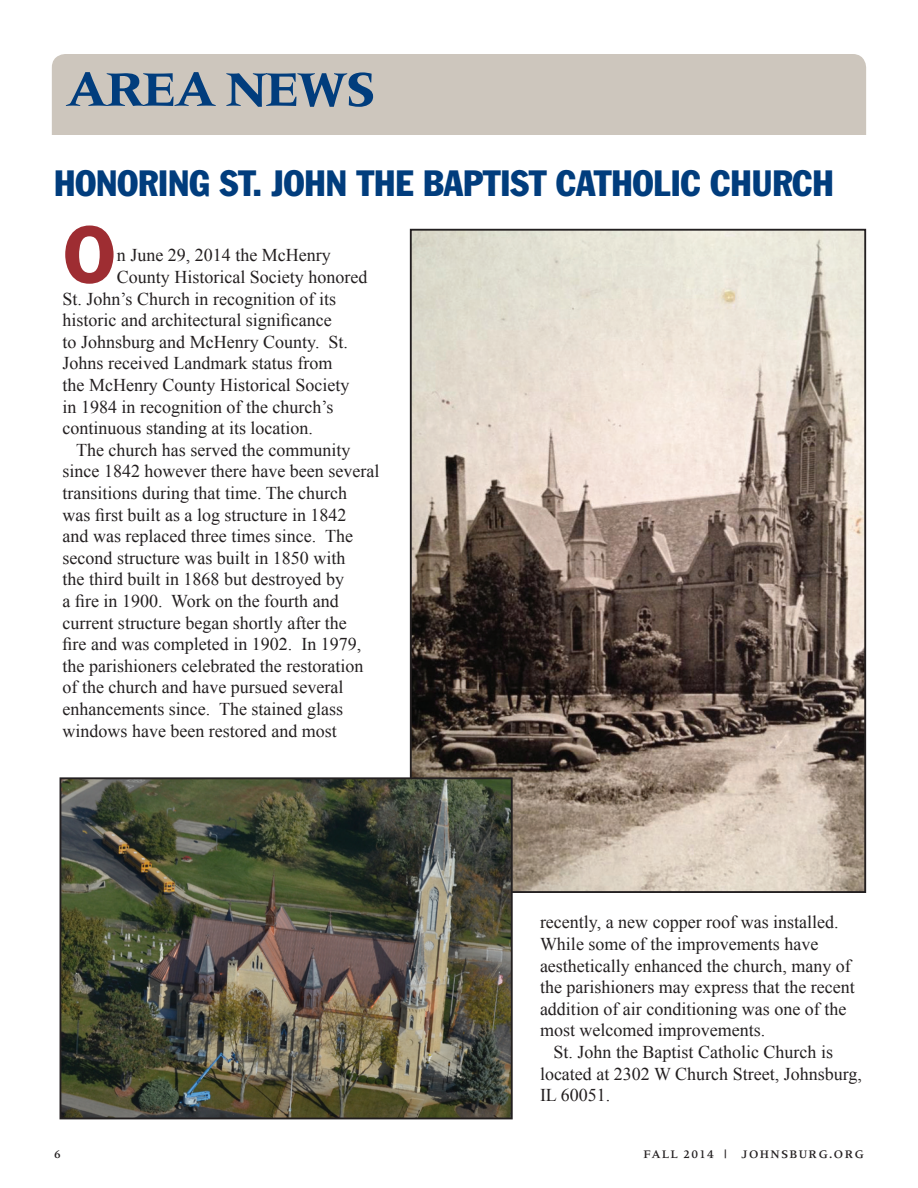
<style>
.page{position:relative;width:918px;height:1188px;background:#fff}
.page>*{position:absolute;margin:0;border:0;box-sizing:border-box;transform-origin:0 0}
.t1{font:600 82.5px "Franklin Gothic";color:#9e2d32}
.t2{font:700 51px "Meridien";letter-spacing:-.05em;color:#013d7d}
.t3{font:condensed 36px "Franklin Gothic";color:#013d7d}
.t4{font:18px/21.6px "Times New Roman";color:#231f20}
.t5{font:500 12px "Meridien";letter-spacing:.1em;color:#231f20}
</style>
<div class="page">
<div style="left:52px;top:54px;width:814px;height:81px;background:#cdc6bd"></div>
<img style="left:413px;top:232px;width:450px;height:658px">
<img style="left:63px;top:780px;width:447px;height:336px">
<div style="left:60px;top:777px;width:453px;height:342px;border:2px solid #231f20"></div>
<h2 class="t2" style="left:65px;top:60px;width:313px">AREA NEWS</h2>
<h3 class="t3" style="left:54px;top:161px;width:781px">HONORING ST. JOHN THE BAPTIST CATHOLIC CHURCH</h3>
<h1 class="t1" style="left:63px;top:206px;width:56px">O</h1>
<p class="t4" style="left:117px;top:244px;width:215px">n June 29, 2014 the McHenry</p>
<p class="t4" style="left:117px;top:266px;width:252px">County Historical Society honored</p>
<p class="t4" style="left:63px;top:287px;width:275px">St. John’s Church in recognition of its</p>
<p class="t4" style="left:63px;top:309px;width:271px">historic and architectural significance</p>
<p class="t4" style="left:63px;top:331px;width:287px">to Johnsburg and McHenry County. St.</p>
<p class="t4" style="left:63px;top:352px;width:271px">Johns received Landmark status from</p>
<p class="t4" style="left:63px;top:374px;width:288px">the McHenry County Historical Society</p>
<p class="t4" style="left:63px;top:395px;width:272px">in 1984 in recognition of the church’s</p>
<p class="t4" style="left:63px;top:417px;width:252px">continuous standing at its location.</p>
<p class="t4" style="left:76px;top:439px;width:276px">The church has served the community</p>
<p class="t4" style="left:63px;top:460px;width:318px">since 1842 however there have been several</p>
<p class="t4" style="left:63px;top:482px;width:286px">transitions during that time. The church</p>
<p class="t4" style="left:63px;top:503px;width:285px">was first built as a log structure in 1842</p>
<p class="t4" style="left:63px;top:525px;width:292px">and was replaced three times since. The</p>
<p class="t4" style="left:63px;top:547px;width:284px">second structure was built in 1850 with</p>
<p class="t4" style="left:63px;top:568px;width:283px">the third built in 1868 but destroyed by</p>
<p class="t4" style="left:63px;top:590px;width:278px">a fire in 1900. Work on the fourth and</p>
<p class="t4" style="left:63px;top:611px;width:286px">current structure began shortly after the</p>
<p class="t4" style="left:63px;top:633px;width:300px">fire and was completed in 1902. In 1979,</p>
<p class="t4" style="left:63px;top:655px;width:302px">the parishioners celebrated the restoration</p>
<p class="t4" style="left:63px;top:676px;width:282px">of the church and have pursued several</p>
<p class="t4" style="left:63px;top:698px;width:282px">enhancements since. The stained glass</p>
<p class="t4" style="left:63px;top:719px;width:276px">windows have been restored and most</p>
<p class="t4" style="left:540px;top:911px;width:316px">recently, a new copper roof was installed.<br>While some of the improvements have aesthetically enhanced the church, many of the parishioners may express that the recent addition of air conditioning was one of the most welcomed improvements.</p>
<p class="t4" style="left:540px;top:1041px;width:323px;text-indent:14px">St. John the Baptist Catholic Church is located at 2302 W Church Street, Johnsburg,<br>IL 60051.</p>
<p class="t5" style="left:54px;top:1147px;width:8px">6</p>
<p class="t5" style="left:644px;top:1147px;width:222px">FALL 2014 | JOHNSBURG.ORG</p>
</div>
